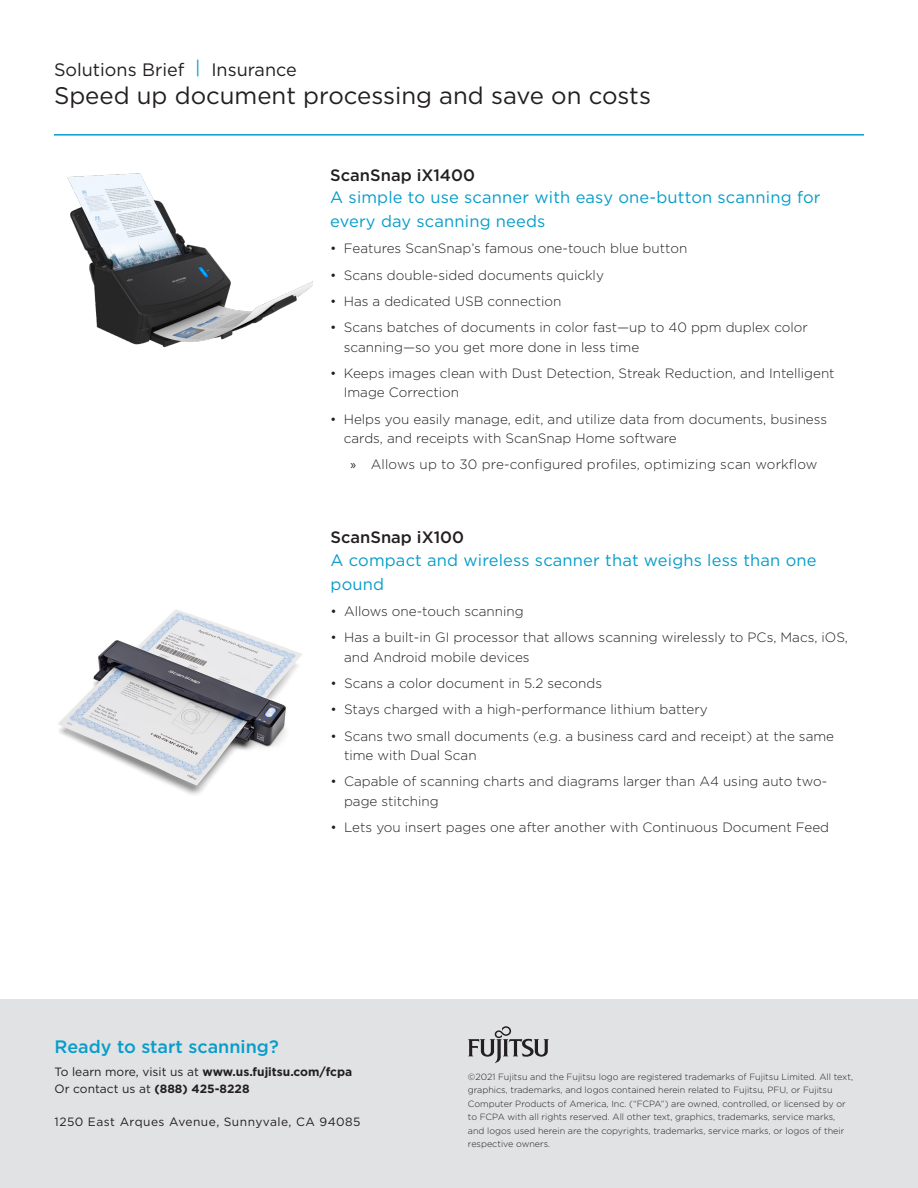
<style>
.page{position:relative;width:918px;height:1188px;background:#fff}
.page>*{position:absolute;margin:0;border:0;box-sizing:border-box;transform-origin:0 0}
.Header_Subheadline{font:24px "Gotham";color:#231f20}
.Header_Overline{font:18px "Gotham";color:#231f20}
.t1{font:500 18px "Gotham";color:#079dca}
.Subheadline{font:16.5px/24px "Gotham";letter-spacing:.01em;color:#079dca}
.Intro_header{font:500 16.5px "Gotham";color:#231f20}
.t2{font:300 13.5px/19.5px "Gotham";color:#231f20}
.t3{font:700 12px "Gotham";color:#231f20}
.t4{font:12px "Gotham";letter-spacing:.04em;color:#231f20}
.t5{font:12px "Gotham";color:#231f20}
.Legal_copy{font:300 9px/13.5px "Gotham";color:#231f20}
.s1{color:#079dca}
.s2{font-family:"Myriad Pro";font-weight:400}
.s3{font-weight:400}
.s4{font-weight:700}
</style>
<div class="page">
<hr style="left:54px;top:134px;width:810px;height:2px;background:#079dca">
<div style="left:0;top:999px;width:918px;height:189px;background:#e1e2e4"></div>
<svg style="left:468px;top:1026px;width:81px;height:37px"></svg>
<img style="left:67px;top:173px;width:245px;height:175px">
<img style="left:58px;top:609px;width:244px;height:186px">
<p class="Header_Overline" style="left:54px;top:58px;width:244px">Solutions Brief <span class="s1">|</span> Insurance</p>
<p class="Header_Subheadline" style="left:54px;top:81px;width:598px">Speed up document processing and save on costs</p>
<p class="Intro_header" style="left:330px;top:164px;width:146px">ScanSnap iX1400</p>
<p class="Subheadline" style="left:330px;top:185px;width:492px">A simple to use scanner with easy one-button scanning for every day scanning needs</p>
<p class="t2" style="left:330px;top:239px;width:359px">• Features ScanSnap’s famous one-touch blue button</p>
<p class="t2" style="left:330px;top:265px;width:275px">• Scans double-sided documents quickly</p>
<p class="t2" style="left:330px;top:291px;width:233px">• Has a dedicated USB connection</p>
<p class="t2" style="left:344px;top:317px;width:466px;text-indent:-14px">• Scans batches of documents in color fast—up to 40 ppm duplex color scanning—so you get more done in less time</p>
<p class="t2" style="left:344px;top:363px;width:492px;text-indent:-14px">• Keeps images clean with Dust Detection, Streak Reduction, and Intelligent<br>Image Correction</p>
<p class="t2" style="left:344px;top:409px;width:485px;text-indent:-14px">• Helps you easily manage, edit, and utilize data from documents, business cards, and receipts with ScanSnap Home software</p>
<p class="t2" style="left:351px;top:455px;width:468px"><span class="s2">»</span> Allows up to 30 pre-configured profiles, optimizing scan workflow</p>
<p class="Intro_header" style="left:331px;top:527px;width:135px">ScanSnap iX100</p>
<p class="Subheadline" style="left:331px;top:548px;width:488px">A compact and wireless scanner that weighs less than one pound</p>
<p class="t2" style="left:331px;top:601px;width:195px">• Allows one-touch scanning</p>
<p class="t2" style="left:344px;top:628px;width:506px;text-indent:-14px">• Has a built-in GI processor that allows scanning wirelessly to PCs, Macs, iOS, and Android mobile devices</p>
<p class="t2" style="left:331px;top:673px;width:273px">• Scans a color document in 5.2 seconds</p>
<p class="t2" style="left:331px;top:700px;width:379px">• Stays charged with a high-performance lithium battery</p>
<p class="t2" style="left:344px;top:726px;width:492px;text-indent:-14px">• Scans two small documents (e.g. a business card and receipt) at the same time with Dual Scan</p>
<p class="t2" style="left:344px;top:772px;width:485px;text-indent:-14px">• Capable of scanning charts and diagrams larger than A4 using auto two&shy;page stitching</p>
<p class="t2" style="left:331px;top:817px;width:500px">• Lets you insert pages one after another with Continuous Document Feed</p>
<p class="t1" style="left:55px;top:1035px;width:226px">Ready to start scanning?</p>
<p class="t3" style="left:55px;top:1064px;width:299px"><span class="s3">To learn more, visit us at</span> www.us.fujitsu.com/fcpa</p>
<p class="t5" style="left:55px;top:1081px;width:197px">Or contact us at <span class="s4">(888) 425-8228</span></p>
<p class="t4" style="left:55px;top:1114px;width:308px">1250 East Arques Avenue, Sunnyvale, CA 94085</p>
<p class="Legal_copy" style="left:468px;top:1070px;width:387px">©2021 Fujitsu and the Fujitsu logo are registered trademarks of Fujitsu Limited. All text, graphics, trademarks, and logos contained herein related to Fujitsu, PFU, or Fujitsu Computer Products of America, Inc. (“FCPA”) are owned, controlled, or licensed by or to FCPA with all rights reserved. All other text, graphics, trademarks, service marks, and logos used herein are the copyrights, trademarks, service marks, or logos of their respective owners.</p>
</div>
